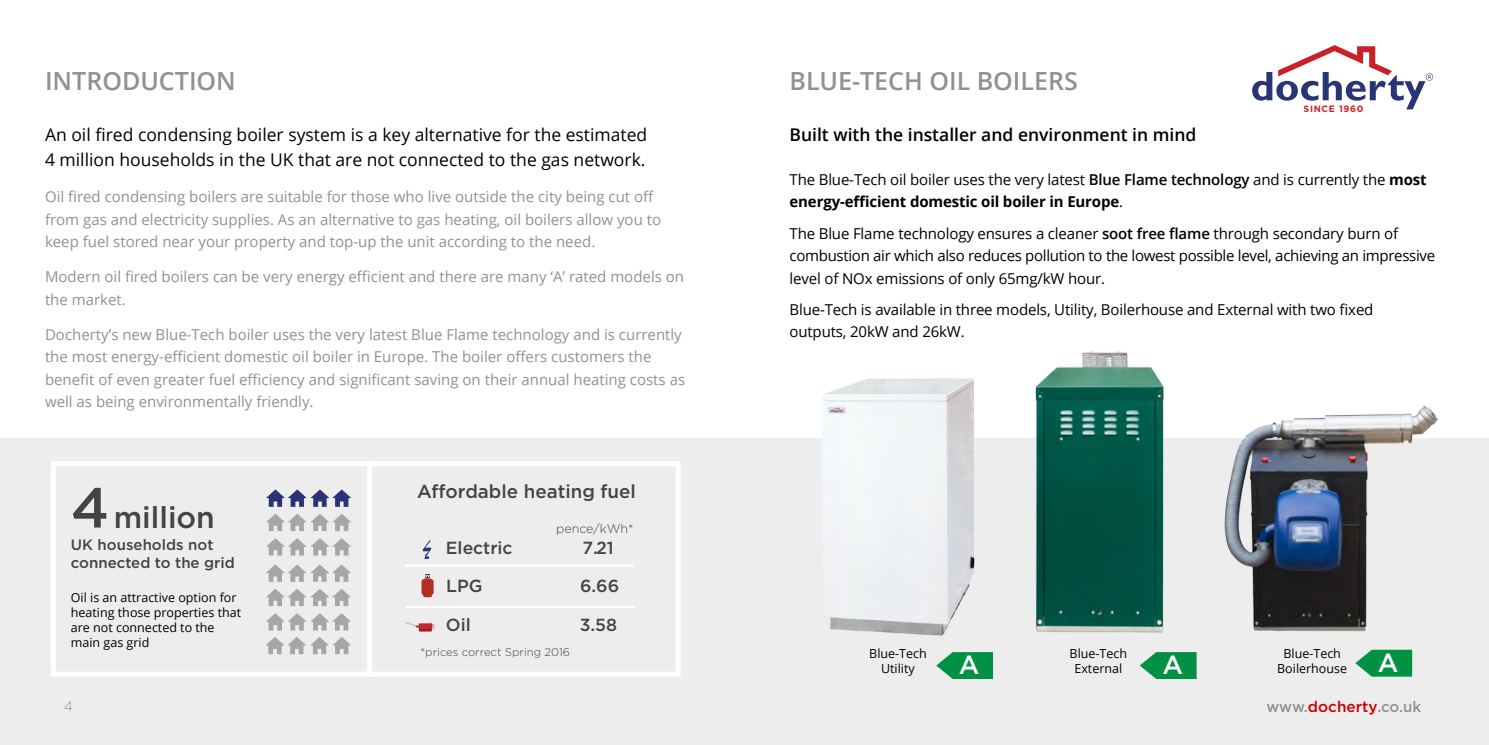
<style>
.page{position:relative;width:1489px;height:745px;background:#fff}
.page>*{position:absolute;margin:0;border:0;box-sizing:border-box;transform-origin:0 0}
.t1{font:500 30px "Gotham";color:#444}
.t2{font:500 26.12px "Gotham";color:#fff}
.t3{font:600 25px "Open Sans";color:#919191}
.t4{font:500 18.75px "Gotham";color:#444}
.t5{font:17.5px/25px "Open Sans";color:#000}
.t6{font:600 17.5px "Open Sans";color:#000}
.t7{font:500 17.5px "Gotham";color:#454545}
.t8{font:15px/22.5px "Open Sans";color:#919191}
.t9{font:15px/22.5px "Open Sans";letter-spacing:-.01em;color:#000}
.t10{font:500 15px/18px "Gotham";color:#444}
.t11{font:500 15px "Gotham";letter-spacing:-.01em;color:#919191}
.t12{font:300 13.75px "Gotham";color:#919191}
.t13{font:12.5px/15px "Open Sans";color:#000;text-align:center}
.t14{font:300 12.5px "Gotham";color:#454545}
.t15{font:300 11.25px "Gotham";color:#454545}
.t16{font:700 9.12px "Gotham";letter-spacing:.08em;color:#cb2027}
.s1{font-size:56.25px}
.s2{font-weight:600}
.s3{font-weight:700}
.s4{font-size:15.25px;color:#c00}
.s5{font-weight:300;font-size:13.75px}
</style>
<div class="page">
<div style="left:0;top:438px;width:744px;height:306px;background:#ededee"></div>
<div style="left:367px;top:461px;width:313px;height:215px;background:#ededee;border:5px solid #fff"></div>
<div style="left:51px;top:461px;width:321px;height:215px;background:#ededee;border:5px solid #fff"></div>
<svg style="left:266px;top:489px;width:85px;height:17px"></svg>
<svg style="left:266px;top:564px;width:85px;height:17px"></svg>
<svg style="left:266px;top:514px;width:85px;height:16px"></svg>
<svg style="left:266px;top:589px;width:85px;height:16px"></svg>
<svg style="left:266px;top:538px;width:85px;height:17px"></svg>
<svg style="left:266px;top:613px;width:85px;height:17px"></svg>
<svg style="left:266px;top:637px;width:85px;height:16px"></svg>
<svg style="left:422px;top:540px;width:9px;height:18px"></svg>
<hr style="left:405px;top:564px;width:228px;height:2px;background:#fff">
<hr style="left:405px;top:605px;width:229px;height:3px;background:#fff">
<svg style="left:421px;top:574px;width:13px;height:23px"></svg>
<svg style="left:406px;top:622px;width:29px;height:9px"></svg>
<div style="left:733px;top:438px;width:755px;height:306px;background:#ededee"></div>
<img style="left:1224px;top:405px;width:215px;height:227px">
<img style="left:1035px;top:350px;width:129px;height:283px">
<img style="left:822px;top:378px;width:153px;height:258px">
<svg style="left:936px;top:652px;width:57px;height:26px"></svg>
<svg style="left:1140px;top:652px;width:56px;height:26px"></svg>
<svg style="left:1252px;top:45px;width:180px;height:64px"></svg>
<svg style="left:1355px;top:649px;width:56px;height:27px;background:#28a062"></svg>
<h3 class="t3" style="left:45px;top:64px;width:192px">INTRODUCTION</h3>
<p class="t5" style="left:45px;top:122px;width:604px">An oil fired condensing boiler system is a key alternative for the estimated<br>4 million households in the UK that are not connected to the gas network.</p>
<p class="t8" style="left:45px;top:185px;width:617px">Oil fired condensing boilers are suitable for those who live outside the city being cut off from gas and electricity supplies. As an alternative to gas heating, oil boilers allow you to keep fuel stored near your property and top-up the unit according to the need.</p>
<p class="t8" style="left:45px;top:265px;width:640px">Modern oil fired boilers can be very energy efficient and there are many ‘A’ rated models on the market.</p>
<p class="t8" style="left:45px;top:322px;width:641px">Docherty’s new Blue-Tech boiler uses the very latest Blue Flame technology and is currently the most energy-efficient domestic oil boiler in Europe. The boiler offers customers the benefit of even greater fuel efficiency and significant saving on their annual heating costs as well as being environmentally friendly.</p>
<h1 class="t1" style="left:71px;top:497px;width:145px"><span class="s1">4</span>million</h1>
<p class="t10" style="left:71px;top:535px;width:165px">UK households not connected to the grid</p>
<p class="t13" style="left:71px;top:589px;width:172px;text-align:left">Oil is an attractive option for heating those properties that are not connected to the main gas grid</p>
<p class="t12" style="left:64px;top:697px;width:11px">4</p>
<p class="t4" style="left:417px;top:479px;width:220px">Affordable heating fuel</p>
<p class="t14" style="left:556px;top:520px;width:79px">pence/kWh*</p>
<p class="t7" style="left:446px;top:536px;width:68px">Electric</p>
<p class="t7" style="left:582px;top:536px;width:33px">7.21</p>
<p class="t7" style="left:446px;top:574px;width:38px">LPG</p>
<p class="t7" style="left:580px;top:574px;width:41px">6.66</p>
<p class="t7" style="left:446px;top:613px;width:26px">Oil</p>
<p class="t7" style="left:579px;top:613px;width:39px">3.58</p>
<p class="t15" style="left:420px;top:644px;width:151px">*prices correct Spring 2016</p>
<h3 class="t3" style="left:789px;top:64px;width:290px">BLUE-TECH OIL BOILERS</h3>
<p class="t6" style="left:789px;top:123px;width:408px">Built with the installer and environment in mind</p>
<p class="t9" style="left:789px;top:167px;width:638px">The Blue-Tech oil boiler uses the very latest <span class="s2">Blue Flame technology</span> and is currently the <span class="s3">most energy-efficient domestic oil boiler in Europe</span>.</p>
<p class="t9" style="left:789px;top:221px;width:647px">The Blue Flame technology ensures a cleaner <span class="s2">soot free flame</span> through secondary burn of combustion air which also reduces pollution to the lowest possible level, achieving an impressive level of NOx emissions of only 65mg/kW hour.</p>
<p class="t9" style="left:789px;top:297px;width:585px">Blue-Tech is available in three models, Utility, Boilerhouse and External with two fixed outputs, 20kW and 26kW.</p>
<p class="t16" style="left:1303px;top:103px;width:61px">SINCE 1960</p>
<p class="t13" style="left:869px;top:644px;width:59px">Blue-Tech<br>Utility</p>
<p class="t13" style="left:1069px;top:644px;width:59px">Blue-Tech<br>External</p>
<p class="t13" style="left:1283px;top:644px;width:59px">Blue-Tech</p>
<h2 class="t2" style="left:1377px;top:647px;width:22px">A</h2>
<p class="t11" style="left:1266px;top:696px;width:171px">www.<span class="s4">docherty</span>.co.uk <span class="s5">5</span></p>
<h2 class="t2" style="left:958px;top:650px;width:22px">A</h2>
<h2 class="t2" style="left:1162px;top:650px;width:22px">A</h2>
<p class="t13" style="left:1277px;top:659px;width:71px">Boilerhouse</p>
</div>
